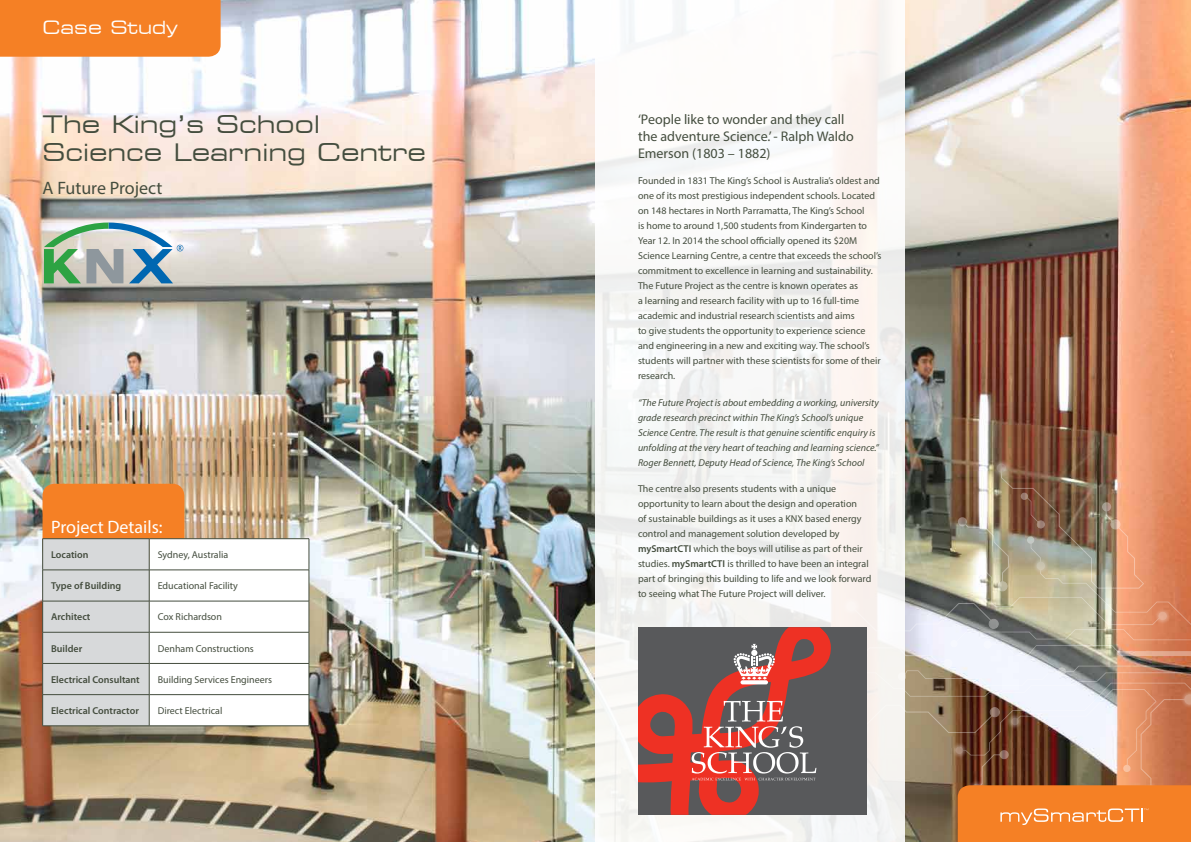
<style>
.page{position:relative;width:1191px;height:842px;background:#fff}
.page>*{position:absolute;margin:0;border:0;box-sizing:border-box;transform-origin:0 0}
.t1{font:expanded 24px/28.8px "Square 721 BT";color:#444d3e}
.t2{font:18px "Myriad Pro";color:#fff}
.t3{font:18px "Myriad Pro";color:#444d3e}
.t4{font:expanded 18px "Square 721 BT";color:#fff}
.t5{font:14px/17px "Myriad Pro";color:#444d3e}
.t6{font:10px/15px "Myriad Pro";color:#444d3e}
.t7{font:italic 10px/15px "Myriad Pro";color:#444d3e}
.t8{font:600 10px "Myriad Pro";color:#444d3e}
.s1{font-weight:600}
</style>
<div class="page">
<img style="left:0;top:0;width:1191px;height:842px">
<div style="left:43px;top:484px;width:141px;height:78px;background:#f58025;border-radius:12px"></div>
<svg style="left:43px;top:539px;width:266px;height:187px"></svg>
<hr style="left:43px;top:538px;width:106px;height:1px;background:#444d3e">
<hr style="left:42px;top:539px;width:1px;height:31px;background:#444d3e">
<hr style="left:149px;top:538px;width:160px;height:1px;background:#444d3e">
<hr style="left:149px;top:539px;width:1px;height:31px;background:#444d3e">
<hr style="left:309px;top:539px;width:1px;height:31px;background:#444d3e">
<hr style="left:43px;top:570px;width:106px;height:1px;background:#444d3e">
<hr style="left:42px;top:570px;width:1px;height:31px;background:#444d3e">
<hr style="left:149px;top:570px;width:160px;height:1px;background:#444d3e">
<hr style="left:149px;top:570px;width:1px;height:31px;background:#444d3e">
<hr style="left:309px;top:570px;width:1px;height:31px;background:#444d3e">
<hr style="left:43px;top:601px;width:106px;height:1px;background:#444d3e">
<hr style="left:42px;top:601px;width:1px;height:31px;background:#444d3e">
<hr style="left:149px;top:601px;width:160px;height:1px;background:#444d3e">
<hr style="left:149px;top:601px;width:1px;height:31px;background:#444d3e">
<hr style="left:309px;top:601px;width:1px;height:31px;background:#444d3e">
<hr style="left:43px;top:632px;width:106px;height:1px;background:#444d3e">
<hr style="left:42px;top:632px;width:1px;height:31px;background:#444d3e">
<hr style="left:149px;top:632px;width:160px;height:1px;background:#444d3e">
<hr style="left:149px;top:632px;width:1px;height:31px;background:#444d3e">
<hr style="left:309px;top:632px;width:1px;height:31px;background:#444d3e">
<hr style="left:43px;top:663px;width:106px;height:1px;background:#444d3e">
<hr style="left:42px;top:663px;width:1px;height:31px;background:#444d3e">
<hr style="left:149px;top:663px;width:160px;height:1px;background:#444d3e">
<hr style="left:149px;top:663px;width:1px;height:31px;background:#444d3e">
<hr style="left:309px;top:663px;width:1px;height:31px;background:#444d3e">
<hr style="left:43px;top:694px;width:106px;height:1px;background:#444d3e">
<hr style="left:42px;top:695px;width:1px;height:31px;background:#444d3e">
<hr style="left:149px;top:694px;width:160px;height:1px;background:#444d3e">
<hr style="left:149px;top:695px;width:1px;height:31px;background:#444d3e">
<hr style="left:309px;top:695px;width:1px;height:31px;background:#444d3e">
<hr style="left:43px;top:726px;width:106px;height:1px;background:#444d3e">
<hr style="left:149px;top:726px;width:160px;height:1px;background:#444d3e">
<div style="left:991px;top:458px;width:20px;height:20px;background:#fff;opacity:.85"></div>
<svg style="left:996px;top:463px;width:10px;height:10px"></svg>
<svg style="left:595px;top:0;width:309px;height:842px;fill:#f9f8f6"></svg>
<div style="left:0;top:0;width:221px;height:57px;background:#f58025"></div>
<img style="left:846px;top:467px;width:345px;height:375px">
<svg style="left:44px;top:223px;width:139px;height:60px;background:#a4beb7"></svg>
<div style="left:638px;top:627px;width:228px;height:188px;background:#58595b"></div>
<svg style="left:638px;top:627px;width:193px;height:188px"></svg>
<h2 class="t4" style="left:43px;top:17px;width:137px">Case Study</h2>
<h1 class="t1" style="left:43px;top:110px;width:385px">The King’s School<br>Science Learning Centre</h1>
<h2 class="t3" style="left:43px;top:177px;width:121px">A Future Project</h2>
<h2 class="t2" style="left:51px;top:516px;width:113px">Project Details:</h2>
<p class="t8" style="left:51px;top:549px;width:39px">Location</p>
<p class="t6" style="left:158px;top:547px;width:72px">Sydney, Australia</p>
<p class="t8" style="left:51px;top:580px;width:72px">Type of Building</p>
<p class="t6" style="left:158px;top:578px;width:82px">Educational Facility</p>
<p class="t8" style="left:51px;top:611px;width:41px">Architect</p>
<p class="t6" style="left:158px;top:609px;width:66px">Cox Richardson</p>
<p class="t8" style="left:51px;top:643px;width:33px">Builder</p>
<p class="t6" style="left:158px;top:641px;width:98px">Denham Constructions</p>
<p class="t8" style="left:51px;top:674px;width:90px">Electrical Consultant</p>
<p class="t6" style="left:158px;top:672px;width:116px">Building Services Engineers</p>
<p class="t8" style="left:51px;top:705px;width:89px">Electrical Contractor</p>
<p class="t6" style="left:158px;top:703px;width:66px">Direct Electrical</p>
<h3 class="t5" style="left:638px;top:110px;width:217px">‘People like to wonder and they call the adventure Science.’ - Ralph Waldo<br>Emerson (1803 – 1882)</h3>
<p class="t6" style="left:638px;top:173px;width:245px">Founded in 1831 The King’s School is Australia’s oldest and one of its most prestigious independent schools. Located on 148 hectares in North Parramatta, The King’s School<br>is home to around 1,500 students from Kindergarten to Year 12. In 2014 the school officially opened its $20M Science Learning Centre, a centre that exceeds the school’s commitment to excellence in learning and sustainability.<br>The Future Project as the centre is known operates as<br>a learning and research facility with up to 16 full-time academic and industrial research scientists and aims<br>to give students the opportunity to experience science and engineering in a new and exciting way. The school’s students will partner with these scientists for some of their research.</p>
<p class="t7" style="left:638px;top:395px;width:242px">“The Future Project is about embedding a working, university grade research precinct within The King’s School’s unique Science Centre. The result is that genuine scientific enquiry is unfolding at the very heart of teaching and learning science.” Roger Bennett, Deputy Head of Science, The King’s School</p>
<p class="t6" style="left:638px;top:481px;width:235px">The centre also presents students with a unique opportunity to learn about the design and operation<br>of sustainable buildings as it uses a KNX based energy control and management solution developed by <span class="s1">mySmartCTI</span> which the boys will utilise as part of their studies. <span class="s1">mySmartCTI</span> is thrilled to have been an integral part of bringing this building to life and we look forward to seeing what The Future Project will deliver.</p>
</div>
